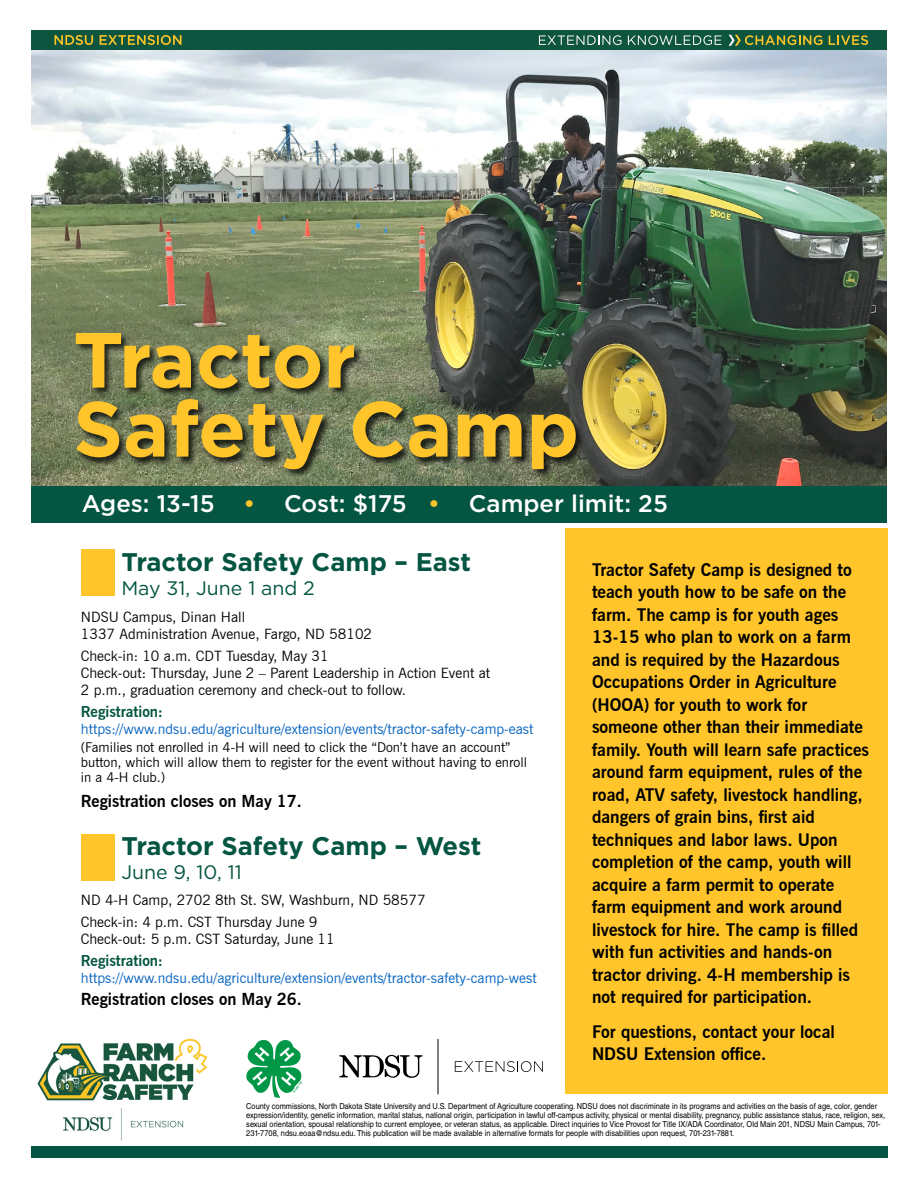
<style>
.page{position:relative;width:918px;height:1188px;background:#fff}
.page>*{position:absolute;margin:0;border:0;box-sizing:border-box;transform-origin:0 0}
.t1{font:700 78px/69px "Gotham";color:#ffc52b}
.t2{font:700 25.5px "Gotham";color:#045541}
.t3{font:500 24px "Gotham";color:#fff}
.t4{font:19.5px "Gotham";color:#045541}
.t5{font:700 17.25px/22.5px "News Gothic BT";color:#000}
.t6{font:700 16.5px "News Gothic BT";color:#000}
.t7{font:700 15px "News Gothic BT";color:#045541}
.t8{font:14.25px/17.2px "News Gothic BT";color:#000}
.t9{font:14.25px "News Gothic BT";color:#0563c1}
.t10{font:13.5px/15px "News Gothic BT";color:#000}
.t11{font:8.25px/9px "Helvetica LT Std";color:#000;scale:.9 1}
.s1{color:#ffc52b}
</style>
<div class="page">
<div style="left:566px;top:529px;width:322px;height:565px;background:#ffc52b"></div>
<div style="left:81px;top:550px;width:33px;height:46px;background:#ffc52b"></div>
<div style="left:81px;top:835px;width:33px;height:46px;background:#ffc52b"></div>
<img style="left:32px;top:49px;width:855px;height:441px">
<img style="left:37px;top:1038px;width:171px;height:103px">
<div style="left:32px;top:30px;width:855px;height:19px;background:#0e553f"></div>
<svg style="left:539px;top:35px;width:82px;height:10px"></svg>
<svg style="left:628px;top:35px;width:94px;height:10px"></svg>
<svg style="left:829px;top:35px;width:39px;height:10px"></svg>
<svg style="left:729px;top:35px;width:93px;height:11px"></svg>
<svg style="left:55px;top:35px;width:126px;height:10px"></svg>
<svg style="left:339px;top:1055px;width:83px;height:23px"></svg>
<hr style="left:438px;top:1039px;width:1px;height:55px;background:#000">
<svg style="left:455px;top:1061px;width:88px;height:11px"></svg>
<svg style="left:246px;top:1040px;width:56px;height:58px"></svg>
<div style="left:75px;top:333px;width:510px;height:145px;background:#000;opacity:.75"></div>
<div style="left:31px;top:486px;width:855px;height:36px;background:#045541"></div>
<div style="left:31px;top:1146px;width:857px;height:12px;background:#045541"></div>
<p class="t1" style="left:73px;top:325px;width:507px">Tractor<br>Safety Camp</p>
<p class="t3" style="left:82px;top:488px;width:588px">Ages: 13-15 <span class="s1">•</span> Cost: $175 <span class="s1">•</span> Camper limit: 25</p>
<p class="t2" style="left:121px;top:546px;width:351px">Tractor Safety Camp – East</p>
<p class="t4" style="left:121px;top:576px;width:195px">May 31, June 1 and 2</p>
<p class="t8" style="left:81px;top:608px;width:293px">NDSU Campus, Dinan Hall<br>1337 Administration Avenue, Fargo, ND 58102</p>
<p class="t8" style="left:81px;top:647px;width:249px">Check-in: 10 a.m. CDT Tuesday, May 31</p>
<p class="t8" style="left:81px;top:664px;width:411px">Check-out: Thursday, June 2 – Parent Leadership in Action Event at<br>2 p.m., graduation ceremony and check-out to follow.</p>
<p class="t7" style="left:81px;top:703px;width:84px">Registration:</p>
<p class="t9" style="left:81px;top:721px;width:454px">https://www.ndsu.edu/agriculture/extension/events/tractor-safety-camp-east</p>
<p class="t10" style="left:81px;top:740px;width:448px">(Families not enrolled in 4-H will need to click the “Don’t have an account” button, which will allow them to register for the event without having to enroll in a 4-H club.)</p>
<p class="t6" style="left:81px;top:791px;width:223px">Registration closes on May 17.</p>
<p class="t2" style="left:121px;top:829px;width:362px">Tractor Safety Camp – West</p>
<p class="t4" style="left:121px;top:860px;width:122px">June 9, 10, 11</p>
<p class="t8" style="left:81px;top:892px;width:346px">ND 4-H Camp, 2702 8th St. SW, Washburn, ND 58577</p>
<p class="t8" style="left:81px;top:913px;width:238px">Check-in: 4 p.m. CST Thursday June 9</p>
<p class="t8" style="left:81px;top:931px;width:255px">Check-out: 5 p.m. CST Saturday, June 11</p>
<p class="t7" style="left:81px;top:952px;width:84px">Registration:</p>
<p class="t9" style="left:81px;top:970px;width:457px">https://www.ndsu.edu/agriculture/extension/events/tractor-safety-camp-west</p>
<p class="t6" style="left:81px;top:989px;width:223px">Registration closes on May 26.</p>
<p class="t5" style="left:592px;top:558px;width:279px">Tractor Safety Camp is designed to teach youth how to be safe on the farm. The camp is for youth ages 13-15 who plan to work on a farm and is required by the Hazardous Occupations Order in Agriculture (HOOA) for youth to work for someone other than their immediate family. Youth will learn safe practices around farm equipment, rules of the road, ATV safety, livestock handling, dangers of grain bins, first aid techniques and labor laws. Upon completion of the camp, youth will acquire a farm permit to operate farm equipment and work around livestock for hire. The camp is filled with fun activities and hands-on tractor driving. 4-H membership is not required for participation.</p>
<p class="t5" style="left:592px;top:1020px;width:244px">For questions, contact your local<br>NDSU Extension office.</p>
<p class="t11" style="left:246px;top:1102px;width:711px">County commissions, North Dakota State University and U.S. Department of Agriculture cooperating. NDSU does not discriminate in its programs and activities on the basis of age, color, gender expression/identity, genetic information, marital status, national origin, participation in lawful off-campus activity, physical or mental disability, pregnancy, public assistance status, race, religion, sex, sexual orientation, spousal relationship to current employee, or veteran status, as applicable. Direct inquiries to Vice Provost for Title IX/ADA Coordinator, Old Main 201, NDSU Main Campus, 701- 231-7708, ndsu.eoaa@ndsu.edu. This publication will be made available in alternative formats for people with disabilities upon request, 701-231-7881.</p>
</div>
